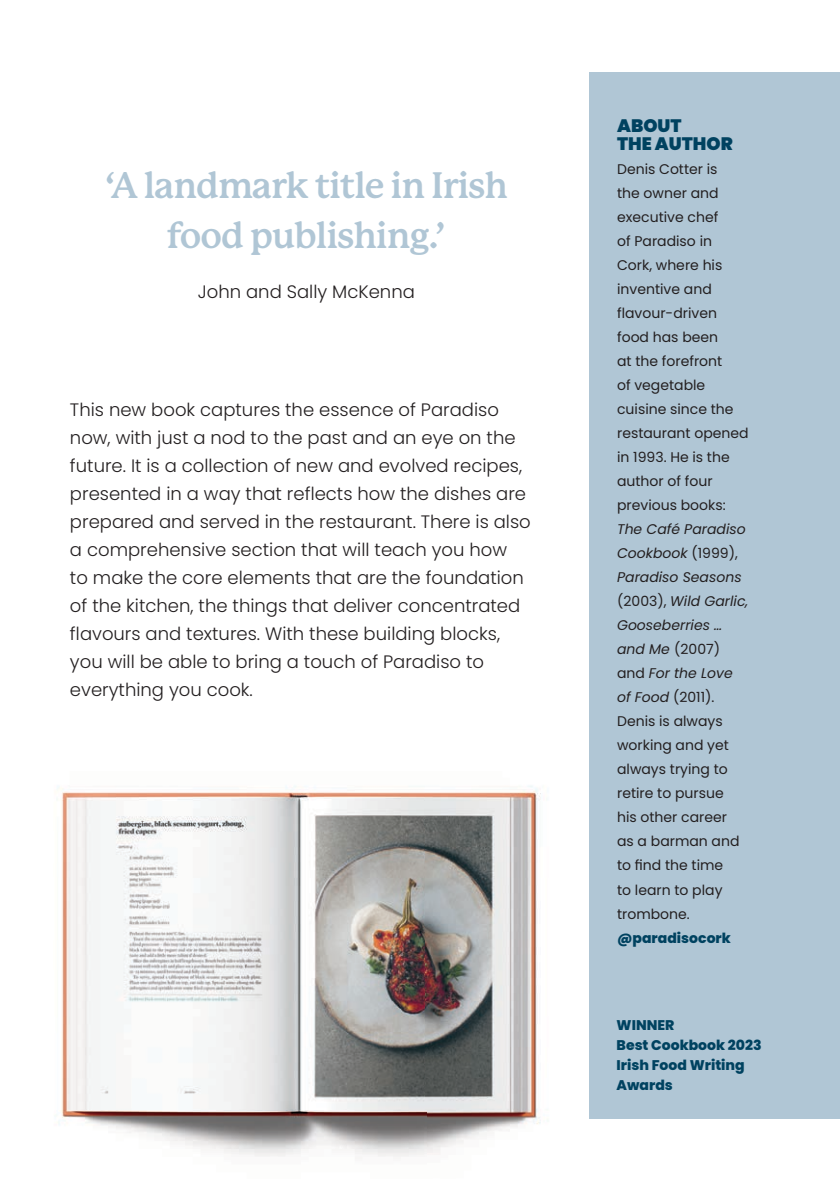
<style>
.page{position:relative;width:840px;height:1191px;background:#fff}
.page>*{position:absolute;margin:0;border:0;box-sizing:border-box;transform-origin:0 0}
.t1{font:700 36px/49.4px "P22 Mackinac Pro";letter-spacing:-.03em;color:#b0c6d5;text-align:center}
.t2{font:300 18px/28px "Poppins";color:#231f20}
.t3{font:900 18px/18px "Poppins";color:#004260}
.t4{font:14px/24px "Poppins";color:#231f20}
.t5{font:800 14px/20px "Poppins";color:#004260}
.s1{font-style:italic}
</style>
<div class="page">
<img style="left:57px;top:786px;width:484px;height:371px">
<div style="left:589px;top:72px;width:250px;height:1047px;background:#b0c6d5"></div>
<h1 class="t1" style="left:105px;top:161px;width:404px">‘A landmark title in Irish food publishing.’</h1>
<p class="t2" style="left:198px;top:278px;width:218px">John and Sally McKenna</p>
<p class="t2" style="left:70px;top:396px;width:462px">This new book captures the essence of Paradiso now, with just a nod to the past and an eye on the future. It is a collection of new and evolved recipes, presented in a way that reflects how the dishes are prepared and served in the restaurant. There is also a comprehensive section that will teach you how<br>to make the core elements that are the foundation of the kitchen, the things that deliver concentrated flavours and textures. With these building blocks, you will be able to bring a touch of Paradiso to everything you cook.</p>
<p class="t3" style="left:616px;top:117px;width:117px">ABOUT<br>THE AUTHOR</p>
<p class="t4" style="left:616px;top:157px;width:133px">Denis Cotter is<br>the owner and executive chef<br>of Paradiso in<br>Cork, where his inventive and flavour-driven food has been<br>at the forefront<br>of vegetable cuisine since the restaurant opened in 1993. He is the author of four previous books:</p>
<p class="t4" style="left:616px;top:517px;width:133px"><span class="s1">The Café Paradiso<br>Cookbook</span> (1999),<br><span class="s1">Paradiso Seasons </span>(2003), <span class="s1">Wild Garlic,<br>Gooseberries … and Me</span> (2007) and <span class="s1">For the Love of Food</span> (2011).<br>Denis is always working and yet always trying to retire to pursue<br>his other career<br>as a barman and to find the time<br>to learn to play trombone.</p>
<p class="t5" style="left:616px;top:927px;width:115px">@paradisocork</p>
<p class="t5" style="left:616px;top:1015px;width:146px">WINNER<br>Best Cookbook 2023<br>Irish Food Writing<br>Awards</p>
</div>
